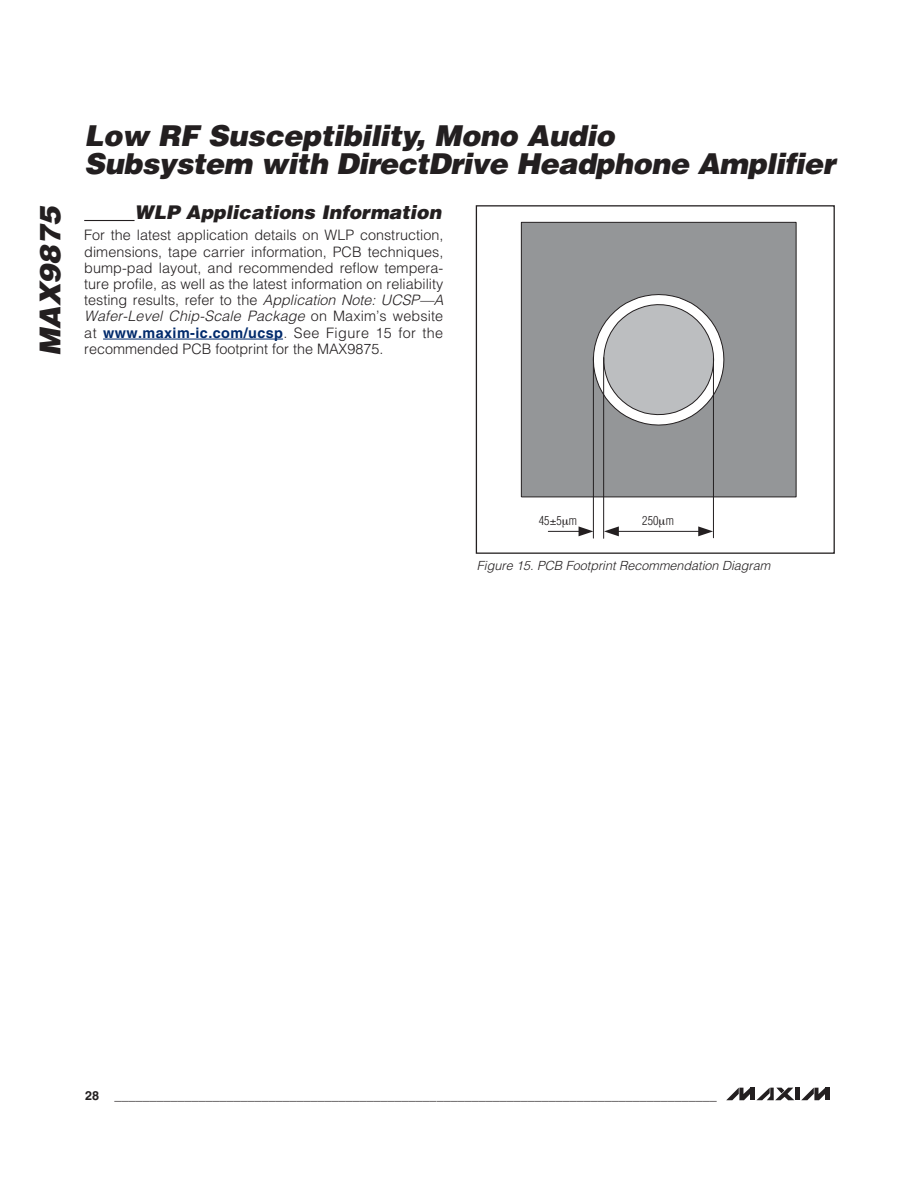
<style>
.page{position:relative;width:918px;height:1188px;background:#fff}
.page>*{position:absolute;margin:0;border:0;box-sizing:border-box;transform-origin:0 0}
.t1{font:italic 900 28.8px/28.8px "Helvetica";color:#231f20}
.t2{font:italic 900 18.9px "Helvetica";color:#231f20}
.t3{font:300 14.4px/16.2px "Helvetica";color:#231f20}
.t4{font:700 12.6px "Helvetica";color:#231f20}
.t5{font:italic 300 12.6px "Helvetica";color:#231f20}
.t6{font:300 condensed 12.3px "Helvetica";color:#231f20}
.s1{font-style:italic}
.s2{font-weight:700;color:#002a6c}
</style>
<div class="page">
<svg style="left:757px;top:1088px;width:37px;height:12px"></svg>
<svg style="left:726px;top:1088px;width:24px;height:12px"></svg>
<hr style="left:751px;top:1088px;width:4px;height:12px;background:#231f20">
<hr style="left:796px;top:1088px;width:4px;height:12px;background:#231f20">
<svg style="left:801px;top:1088px;width:24px;height:12px"></svg>
<hr style="left:826px;top:1088px;width:4px;height:12px;background:#231f20">
<hr style="left:84px;top:220px;width:51px;height:1px;background:#231f20">
<hr style="left:103px;top:339px;width:180px;height:1px;background:#002a6c">
<div style="left:521px;top:222px;width:275px;height:275px;background:#949698;border:1px solid #231f20"></div>
<svg style="left:593px;top:294px;width:132px;height:132px"></svg>
<hr style="left:713px;top:358px;width:1px;height:180px;background:#231f20">
<hr style="left:603px;top:358px;width:1px;height:180px;background:#231f20">
<hr style="left:593px;top:357px;width:1px;height:181px;background:#231f20">
<hr style="left:618px;top:531px;width:81px;height:1px;background:#231f20">
<svg style="left:604px;top:526px;width:15px;height:10px"></svg>
<svg style="left:698px;top:526px;width:15px;height:10px"></svg>
<hr style="left:548px;top:531px;width:32px;height:1px;background:#231f20">
<svg style="left:579px;top:526px;width:14px;height:10px"></svg>
<div style="left:476px;top:205px;width:359px;height:349px;border:1px solid #231f20"></div>
<h1 class="t1" style="left:38px;top:356px;width:155px;rotate:-90deg">MAX9875</h1>
<h1 class="t1" style="left:84px;top:123px;width:757px">Low RF Susceptibility, Mono Audio<br>Subsystem with DirectDrive Headphone Amplifier</h1>
<h2 class="t2" style="left:135px;top:205px;width:311px">WLP Applications Information</h2>
<p class="t3" style="left:84px;top:229px;width:363px">For the latest application details on WLP construction, dimensions, tape carrier information, PCB techniques, bump-pad layout, and recommended reflow tempera&shy;ture profile, as well as the latest information on reliability testing results, refer to the <span class="s1">Application Note: UCSP—A Wafer-Level Chip-Scale Package</span> o n M a x i m ’ s w e b s i t e at <span class="s2">www.maxim-ic.com/ucsp</span>. See Figure 15 for the recommended PCB footprint for the MAX9875.</p>
<p class="t6" style="left:539px;top:515px;width:40px">455m</p>
<p class="t6" style="left:642px;top:516px;width:33px">250 m</p>
<p class="t5" style="left:477px;top:561px;width:297px">Figure 15. PCB Footprint Recommendation Diagram</p>
<p class="t4" style="left:85px;top:1091px;width:633px">28 ______________________________________________________________________________________</p>
</div>
